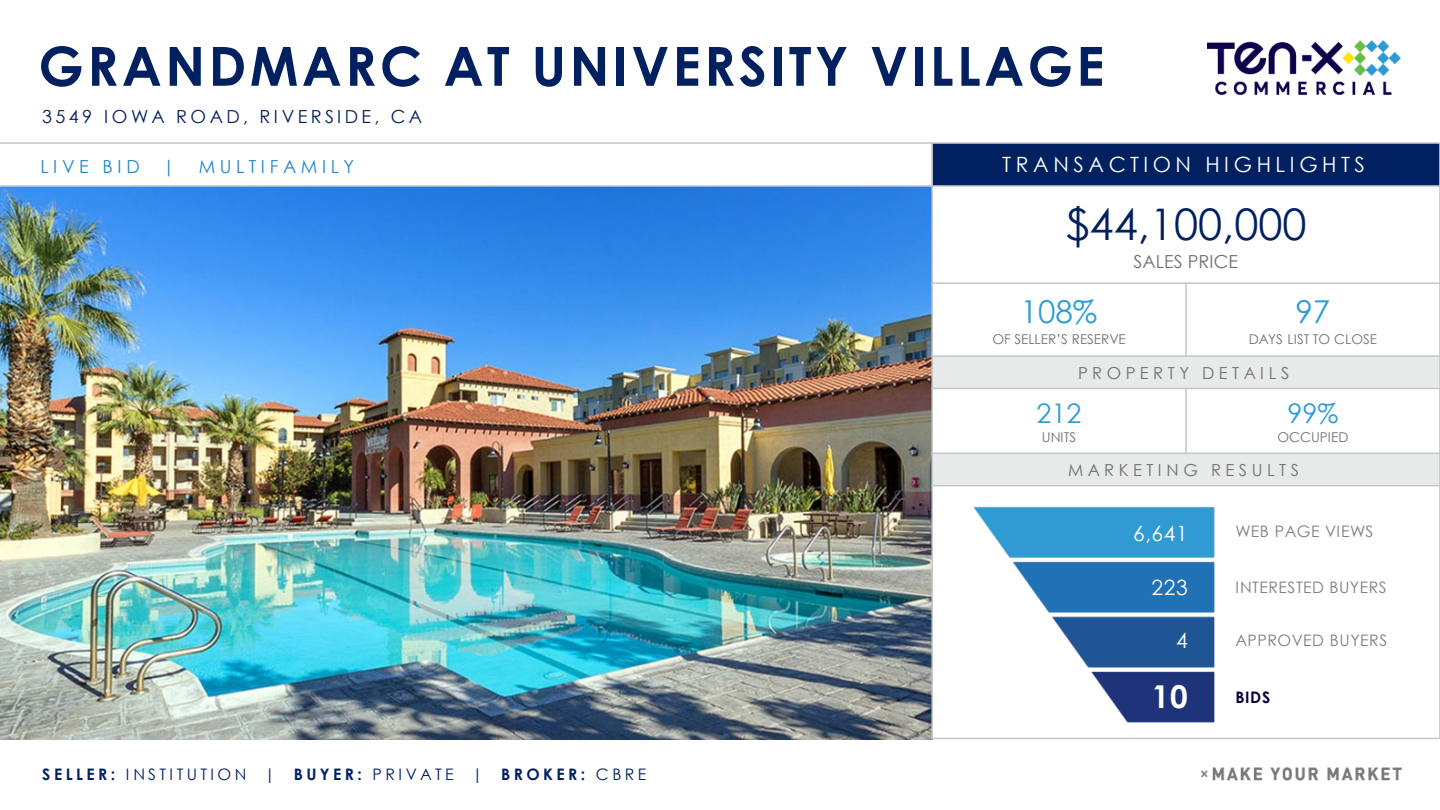
<style>
.page{position:relative;width:1440px;height:810px;background:#fff}
.page>*{position:absolute;margin:0;border:0;box-sizing:border-box;transform-origin:0 0}
.t1{font:700 54px "Century Gothic";letter-spacing:.065em;color:#002060}
.t2{font:43.5px "Century Gothic";color:#002060}
.t3{font:31.5px "Century Gothic";color:#309bd6}
.t4{font:700 31.5px "Century Gothic";color:#fff}
.t5{font:27px "Century Gothic";color:#309bd6}
.t6{font:21px "Century Gothic";letter-spacing:.215em;color:#fff}
.t7{font:18px "Century Gothic";letter-spacing:.19em;color:#002060}
.t8{font:18px "Century Gothic";letter-spacing:.25em;color:#2388cc}
.t9{font:18px "Century Gothic";color:#717071}
.t10{font:16.5px "Century Gothic";letter-spacing:.27em;color:#717071}
.t11{font:15.9px "Century Gothic";letter-spacing:.21em;color:#002060}
.t12{font:15.9px "Century Gothic";letter-spacing:.03em;color:#7f7f7f}
.t13{font:700 15.9px "Century Gothic";color:#0b003b}
.t14{font:13.5px "Century Gothic";color:#717071}
.s1{font-weight:700}
</style>
<div class="page">
<img style="left:0;top:187px;width:931px;height:552px">
<img style="left:1201px;top:767px;width:201px;height:14px">
<img style="left:1208px;top:41px;width:192px;height:53px">
<hr style="left:0;top:142px;width:933px;height:2px;background:#c5c8c9">
<hr style="left:0;top:185px;width:933px;height:2px;background:#c5c8c9">
<div style="left:932px;top:143px;width:508px;height:43px;background:#002060"></div>
<div style="left:932px;top:356px;width:508px;height:32px;background:#e8e9e9"></div>
<div style="left:932px;top:453px;width:508px;height:33px;background:#e8e9e9"></div>
<hr style="left:1185px;top:282px;width:2px;height:75px;background:#c5c8c9">
<hr style="left:1185px;top:388px;width:2px;height:66px;background:#c5c8c9">
<hr style="left:931px;top:185px;width:509px;height:2px;background:#c5c8c9">
<hr style="left:931px;top:282px;width:509px;height:2px;background:#c5c8c9">
<hr style="left:931px;top:355px;width:509px;height:2px;background:#c5c8c9">
<hr style="left:931px;top:388px;width:509px;height:1px;background:#c5c8c9">
<hr style="left:931px;top:453px;width:509px;height:1px;background:#c5c8c9">
<hr style="left:931px;top:485px;width:509px;height:1px;background:#c5c8c9">
<hr style="left:931px;top:142px;width:2px;height:597px;background:#c5c8c9">
<hr style="left:1439px;top:142px;width:1px;height:597px;background:#c5c8c9">
<hr style="left:931px;top:142px;width:509px;height:2px;background:#c5c8c9">
<hr style="left:931px;top:738px;width:509px;height:1px;background:#c5c8c9">
<img style="left:973px;top:506px;width:242px;height:217px">
<p class="t1" style="left:38px;top:25px;width:1068px">GRANDMARC AT UNIVERSITY VILLAGE</p>
<p class="t7" style="left:42px;top:104px;width:381px">3549 IOWA ROAD, RIVERSIDE, CA</p>
<p class="t8" style="left:40px;top:154px;width:101px">LIVE BID</p>
<p class="t8" style="left:163px;top:154px;width:14px">|</p>
<p class="t8" style="left:199px;top:154px;width:157px">MULTIFAMILY</p>
<p class="t6" style="left:1002px;top:150px;width:364px">TRANSACTION HIGHLIGHTS</p>
<p class="t2" style="left:1065px;top:194px;width:243px">$44,100,000</p>
<p class="t9" style="left:1134px;top:248px;width:106px">SALES PRICE</p>
<p class="t3" style="left:1021px;top:290px;width:78px">108%</p>
<p class="t14" style="left:992px;top:329px;width:135px">OF SELLER’S RESERVE</p>
<p class="t3" style="left:1296px;top:290px;width:36px">97</p>
<p class="t14" style="left:1249px;top:329px;width:130px">DAYS LIST TO CLOSE</p>
<p class="t10" style="left:1078px;top:361px;width:213px">PROPERTY DETAILS</p>
<p class="t5" style="left:1037px;top:394px;width:46px">212</p>
<p class="t14" style="left:1042px;top:428px;width:36px">UNITS</p>
<p class="t5" style="left:1288px;top:394px;width:52px">99%</p>
<p class="t14" style="left:1277px;top:428px;width:73px">OCCUPIED</p>
<p class="t10" style="left:1068px;top:458px;width:232px">MARKETING RESULTS</p>
<p class="t11" style="left:42px;top:763px;width:606px"><span class="s1">SELLER:</span> INSTITUTION | <span class="s1">BUYER:</span> PRIVATE | <span class="s1">BROKER:</span> CBRE</p>
<p class="t6" style="left:1133px;top:519px;width:56px">6,641</p>
<p class="t12" style="left:1236px;top:521px;width:139px">WEB PAGE VIEWS</p>
<p class="t6" style="left:1152px;top:573px;width:38px">223</p>
<p class="t12" style="left:1236px;top:576px;width:153px">INTERESTED BUYERS</p>
<p class="t6" style="left:1176px;top:625px;width:13px">4</p>
<p class="t12" style="left:1236px;top:630px;width:153px">APPROVED BUYERS</p>
<p class="t4" style="left:1152px;top:672px;width:37px">10</p>
<p class="t13" style="left:1236px;top:685px;width:36px">BIDS</p>
</div>
